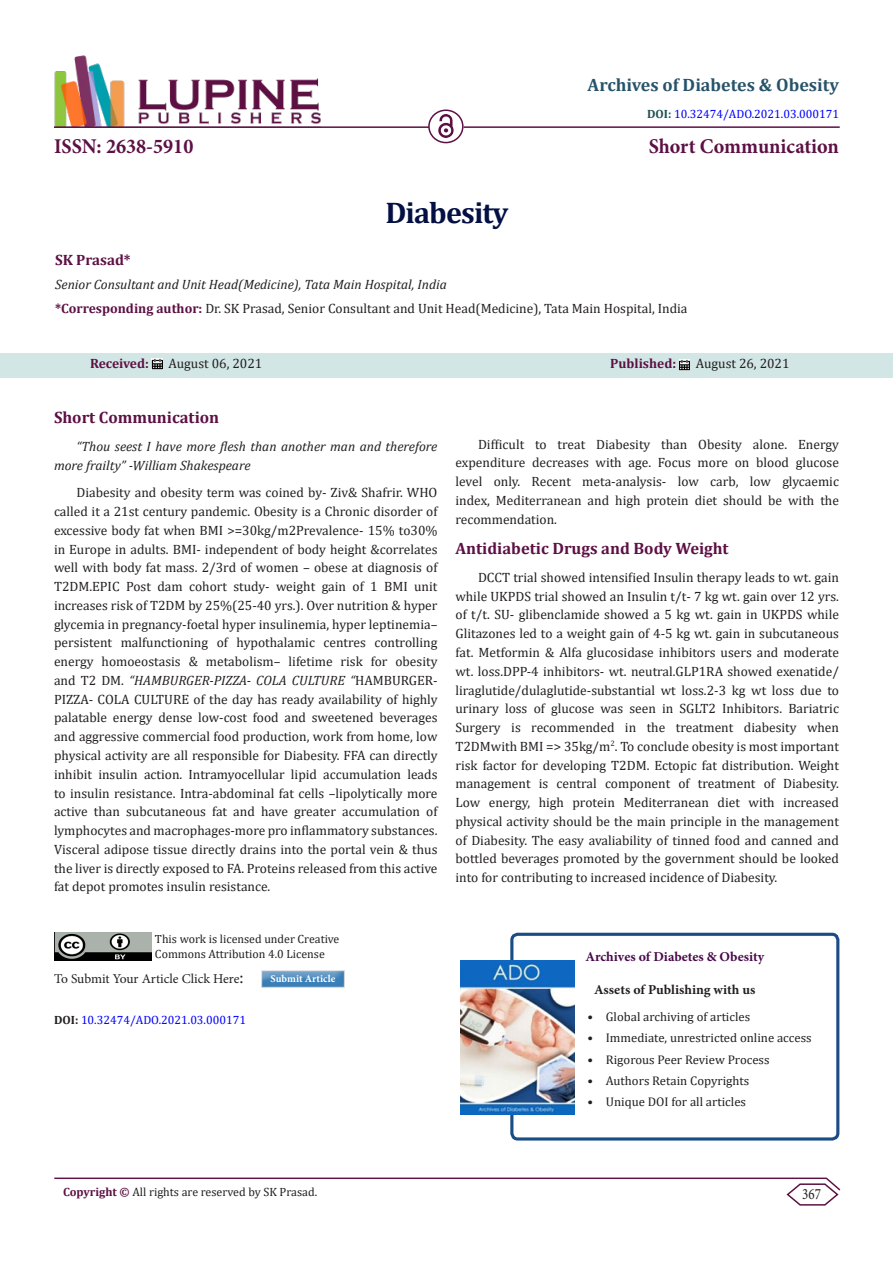
<style>
.page{position:relative;width:893px;height:1263px;background:#fff}
.page>*{position:absolute;margin:0;border:0;box-sizing:border-box;transform-origin:0 0}
.t1{font:700 30px "Cambria";letter-spacing:-.03em;color:#041043}
.t2{font:700 21px "Minion Pro";color:#5c1043;scale:.96 1}
.t3{font:700 18px "Cambria";color:#27536a}
.t4{font:700 16.5px "Cambria";color:#5c1043}
.t5{font:15.75px "Minion Pro";color:#231f20;scale:.83 1}
.t6{font:700 15px "Cambria";color:#5c1043}
.t7{font:700 13.65px "Minion Pro";color:#480a4b}
.t8{font:700 13.65px "Minion Pro";color:#231f20}
.t9{font:13.5px/18.8px "Cambria";color:#231f20;text-align:justify}
.t10{font:italic 13.5px/18.8px "Cambria";color:#231f20}
.t11{font:13.5px "Minion Pro";letter-spacing:-.005em;color:#231f20}
.t12{font:700 13.5px "Cambria";color:#5c1043}
.t13{font:12.6px "Cambria";color:#231f20}
.t14{font:12px "Cambria";color:#00f}
.t15{font:12px "Cambria";color:#231f20}
.t16{font:11.85px "Cambria";color:#231f20}
.t17{font:700 10.5px "Minion Pro";letter-spacing:-.005em;color:#fff}
.s1{font-weight:700;color:#1e5050}
.s2{font-weight:700;color:#5c1043}
.s3{font-style:italic}
.s4{font-size:18px}
.s5{font-weight:700;color:#231f20}
</style>
<div class="page">
<img style="left:54px;top:55px;width:267px;height:71px">
<hr style="left:54px;top:126px;width:375px;height:2px;background:#5c1043">
<img style="left:438px;top:115px;width:15px;height:23px">
<div style="left:0;top:353px;width:893px;height:24px;background:#d2e6e6"></div>
<svg style="left:152px;top:359px;width:11px;height:10px"></svg>
<svg style="left:679px;top:360px;width:11px;height:10px"></svg>
<div style="left:428px;top:109px;width:36px;height:34px;border:2px solid #5c1043;border-radius:50%"></div>
<hr style="left:464px;top:126px;width:376px;height:2px;background:#5c1043">
<hr style="left:54px;top:1177px;width:772px;height:2px;background:#5c1043">
<svg style="left:785px;top:1177px;width:56px;height:29px"></svg>
<img style="left:55px;top:933px;width:97px;height:27px">
<div style="left:259px;top:969px;width:87px;height:17px;background:#e1e3e6"></div>
<div style="left:259px;top:971px;width:87px;height:17px;background:#231f20;opacity:.19"></div>
<div style="left:510px;top:933px;width:329px;height:207px;border:3px solid #1a4d86;border-radius:6px"></div>
<img style="left:460px;top:960px;width:114px;height:154px">
<p class="t3" style="left:588px;top:72px;width:253px">Archives of Diabetes &amp; Obesity</p>
<p class="t14" style="left:647px;top:107px;width:193px"><span class="s1">DOI:</span> 10.32474/ADO.2021.03.000171</p>
<p class="t2" style="left:54px;top:131px;width:147px">ISSN: 2638-5910</p>
<p class="t2" style="left:649px;top:131px;width:200px">Short Communication</p>
<p class="t1" style="left:385px;top:191px;width:125px">Diabesity</p>
<p class="t6" style="left:55px;top:249px;width:77px">SK Prasad*</p>
<p class="t10" style="left:55px;top:274px;width:393px">Senior Consultant and Unit Head(Medicine), Tata Main Hospital, India</p>
<p class="t9" style="left:55px;top:299px;width:634px"><span class="s2">*Corresponding author:</span> Dr. SK Prasad, Senior Consultant and Unit Head(Medicine), Tata Main Hospital, India</p>
<p class="t12" style="left:90px;top:354px;width:60px">Received:</p>
<p class="t9" style="left:169px;top:354px;width:95px">August 06, 2021</p>
<p class="t12" style="left:610px;top:354px;width:67px">Published:</p>
<p class="t9" style="left:696px;top:354px;width:95px">August 26, 2021</p>
<p class="t4" style="left:54px;top:406px;width:167px">Short Communication</p>
<p class="t10" style="left:54px;top:436px;width:385px;text-indent:22px">“Thou seest I have more flesh than another man and therefore more frailty” -William Shakespeare</p>
<p class="t9" style="left:54px;top:483px;width:385px;text-indent:22px">Diabesity and obesity term was coined by- Ziv&amp; Shafrir. WHO called it a 21st century pandemic. Obesity is a Chronic disorder of excessive body fat when BMI &gt;=30kg/m2Prevalence- 15% to30% in Europe in adults. BMI- independent of body height &amp;correlates well with body fat mass. 2/3rd of women – obese at diagnosis of T2DM.EPIC Post dam cohort study- weight gain of 1 BMI unit increases risk of T2DM by 25%(25-40 yrs.). Over nutrition &amp; hyper glycemia in pregnancy-foetal hyper insulinemia, hyper leptinemia– persistent malfunctioning of hypothalamic centres controlling energy homoeostasis &amp; metabolism– lifetime risk for obesity and T2 DM. <span class="s3">“HAMBURGER-PIZZA- COLA CULTURE “</span>HAMBURGER-PIZZA- COLA CULTURE of the day has ready availability of highly palatable energy dense low-cost food and sweetened beverages and aggressive commercial food production, work from home, low physical activity are all responsible for Diabesity. FFA can directly inhibit insulin action. Intramyocellular lipid accumulation leads to insulin resistance. Intra-abdominal fat cells –lipolytically more active than subcutaneous fat and have greater accumulation of lymphocytes and macrophages-more pro inflammatory substances.<br>Visceral adipose tissue directly drains into the portal vein &amp; thus the liver is directly exposed to FA. Proteins released from this active fat depot promotes insulin resistance.</p>
<p class="t16" style="left:155px;top:932px;width:186px">This work is licensed under Creative</p>
<p class="t16" style="left:155px;top:947px;width:171px">Commons Attribution 4.0 License</p>
<p class="t11" style="left:54px;top:969px;width:191px">To Submit Your Article Click Here<span class="s4">:</span></p>
<p class="t17" style="left:271px;top:971px;width:66px">Submit Article</p>
<p class="t14" style="left:54px;top:1013px;width:193px"><span class="s5">DOI:</span> 10.32474/ADO.2021.03.000171</p>
<p class="t9" style="left:455px;top:435px;width:385px;text-indent:22px">Difficult to treat Diabesity than Obesity alone. Energy expenditure decreases with age. Focus more on blood glucose level only. Recent meta-analysis- low carb, low glycaemic index, Mediterranean and high protein diet should be with the recommendation.</p>
<p class="t4" style="left:455px;top:537px;width:275px">Antidiabetic Drugs and Body Weight</p>
<p class="t9" style="left:455px;top:568px;width:385px;text-indent:22px">DCCT trial showed intensified Insulin therapy leads to wt. gain while UKPDS trial showed an Insulin t/t- 7 kg wt. gain over 12 yrs. of t/t. SU- glibenclamide showed a 5 kg wt. gain in UKPDS while Glitazones led to a weight gain of 4-5 kg wt. gain in subcutaneous fat. Metformin &amp; Alfa glucosidase inhibitors users and moderate wt. loss.DPP-4 inhibitors- wt. neutral.GLP1RA showed exenatide/ liraglutide/dulaglutide-substantial wt loss.2-3 kg wt loss due to urinary loss of glucose was seen in SGLT2 Inhibitors. Bariatric Surgery is recommended in the treatment diabesity when T2DMwith BMI =&gt; 35kg/m<sup>2</sup>. To conclude obesity is most important risk factor for developing T2DM. Ectopic fat distribution. Weight management is central component of treatment of Diabesity.<br>Low energy, high protein Mediterranean diet with increased physical activity should be the main principle in the management of Diabesity. The easy avaliability of tinned food and canned and bottled beverages promoted by the government should be looked into for contributing to increased incidence of Diabesity.</p>
<p class="t7" style="left:585px;top:947px;width:180px">Archives of Diabetes &amp; Obesity</p>
<p class="t8" style="left:594px;top:980px;width:163px">Assets of Publishing with us</p>
<p class="t13" style="left:587px;top:1009px;width:164px">• Global archiving of articles</p>
<p class="t13" style="left:587px;top:1030px;width:226px">• Immediate, unrestricted online access</p>
<p class="t13" style="left:587px;top:1052px;width:184px">• Rigorous Peer Review Process</p>
<p class="t13" style="left:587px;top:1073px;width:163px">• Authors Retain Copyrights</p>
<p class="t13" style="left:587px;top:1095px;width:160px">• Unique DOI for all articles</p>
<p class="t15" style="left:63px;top:1185px;width:256px"><span class="s2">Copyright ©</span> All rights are reserved by SK Prasad.</p>
<p class="t5" style="left:802px;top:1184px;width:24px">367</p>
</div>
